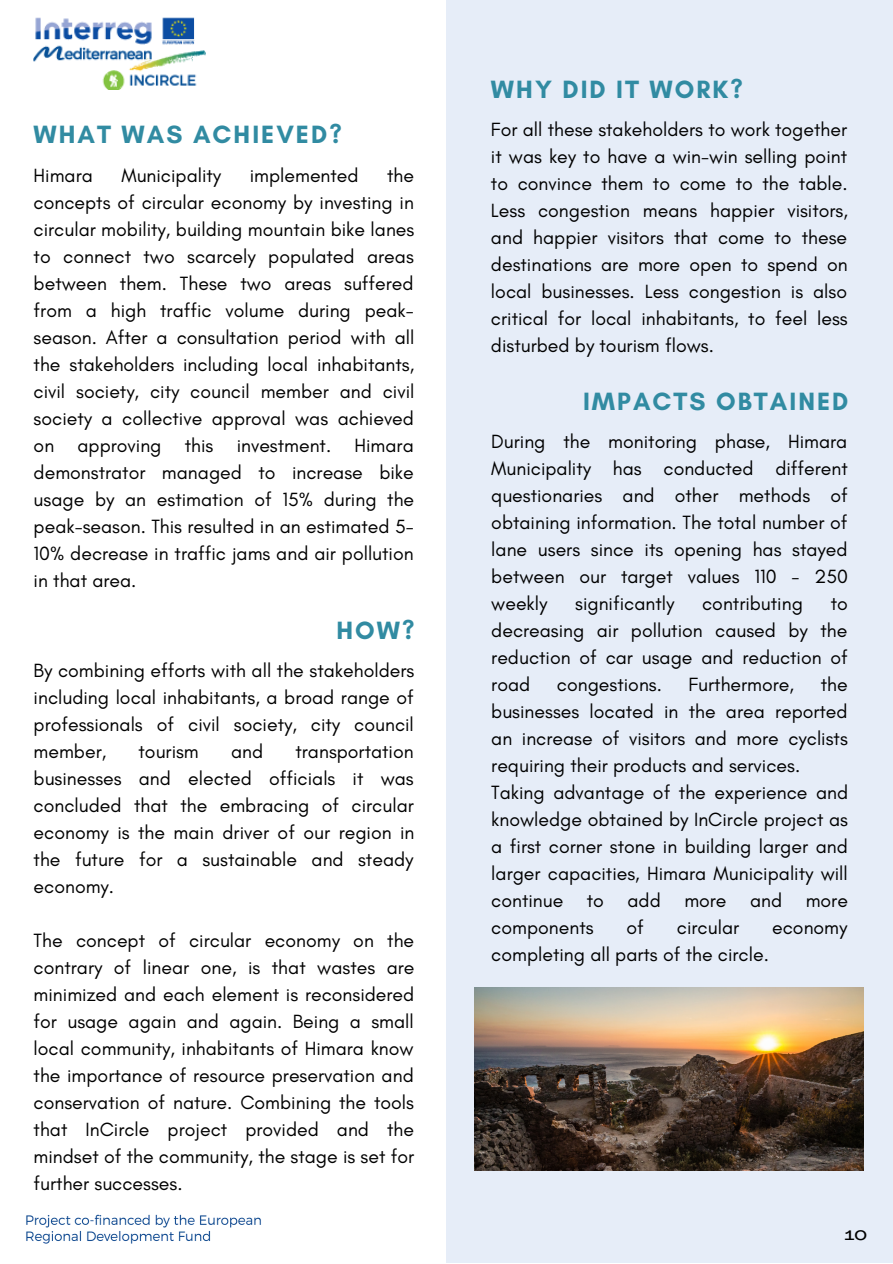
<style>
.page{position:relative;width:893px;height:1264px;background:#fff}
.page>*{position:absolute;margin:0;border:0;box-sizing:border-box;transform-origin:0 0}
.t1{font:700 25.5px "Glacial Indifference";letter-spacing:.08em;color:#318ba2}
.t2{font:19.5px/27px "Glacial Indifference";color:#000;text-align:justify}
.t3{font:500 13.5px "Agrandir Grand";color:#000}
</style>
<div class="page">
<div style="left:446px;top:0;width:446px;height:1262px;background:#e6edf8"></div>
<img style="left:474px;top:987px;width:389px;height:183px">
<img style="left:26px;top:1214px;width:235px;height:30px">
<img style="left:34px;top:17px;width:172px;height:73px">
<h1 class="t1" style="left:34px;top:119px;width:309px">WHAT WAS ACHIEVED?</h1>
<p class="t2" style="left:34px;top:161px;width:61px">Himara</p>
<p class="t2" style="left:121px;top:161px;width:101px">Municipality</p>
<p class="t2" style="left:250px;top:161px;width:110px">implemented</p>
<p class="t2" style="left:34px;top:161px;width:382px;text-indent:353px">the concepts of circular economy by investing in circular mobility, building mountain bike lanes to connect two scarcely populated areas between them. These two areas suffered from a high traffic volume during peak&shy;season. After a consultation period with all the stakeholders including local inhabitants, civil society, city council member and civil society a collective approval was achieved on approving this investment. Himara demonstrator managed to increase bike usage by an estimation of 15% during the peak-season. This resulted in an estimated 5- 10% decrease in traffic jams and air pollution in that area.</p>
<h1 class="t1" style="left:336px;top:614px;width:80px">HOW?</h1>
<p class="t2" style="left:34px;top:657px;width:382px">By combining efforts with all the stakeholders including local inhabitants, a broad range of professionals of civil society, city council member,</p>
<p class="t2" style="left:138px;top:738px;width:62px">tourism</p>
<p class="t2" style="left:231px;top:738px;width:34px">and</p>
<p class="t2" style="left:34px;top:738px;width:382px;text-indent:262px">transportation businesses and elected officials it was concluded that the embracing of circular economy is the main driver of our region in the future for a sustainable and steady economy.</p>
<p class="t2" style="left:34px;top:927px;width:382px">The concept of circular economy on the contrary of linear one, is that wastes are minimized and each element is reconsidered for usage again and again. Being a small local community, inhabitants of Himara know the importance of resource preservation and conservation of nature. Combining the tools that InCircle project provided and the mindset of the community, the stage is set for further successes.</p>
<h1 class="t1" style="left:491px;top:73px;width:253px">WHY DID IT WORK?</h1>
<p class="t2" style="left:491px;top:116px;width:358px">For all these stakeholders to work together it was key to have a win-win selling point to convince them to come to the table.<br>Less congestion means happier visitors, and happier visitors that come to these destinations are more open to spend on local businesses. Less congestion is also critical for local inhabitants, to feel less disturbed by tourism flows.</p>
<h1 class="t1" style="left:583px;top:385px;width:267px">IMPACTS OBTAINED</h1>
<p class="t2" style="left:491px;top:428px;width:358px">During the monitoring phase, Himara Municipality has conducted different questionaries and other methods of obtaining information. The total number of lane users since its opening has stayed between our target values 110 - 250 weekly</p>
<p class="t2" style="left:575px;top:590px;width:101px">significantly</p>
<p class="t2" style="left:702px;top:590px;width:102px">contributing</p>
<p class="t2" style="left:491px;top:590px;width:358px;text-indent:339px">to decreasing air pollution caused by the reduction of car usage and reduction of road</p>
<p class="t2" style="left:491px;top:671px;width:358px;text-align:left;text-indent:329px">the businesses located in the area reported an increase of visitors and more cyclists requiring their products and services.<br>Taking advantage of the experience and knowledge obtained by InCircle project as a first corner stone in building larger and larger capacities, Himara Municipality will continue to add more and more components</p>
<p class="t2" style="left:557px;top:671px;width:106px">congestions.</p>
<p class="t2" style="left:688px;top:671px;width:107px">Furthermore,</p>
<p class="t2" style="left:626px;top:913px;width:19px">of</p>
<p class="t2" style="left:677px;top:913px;width:64px">circular</p>
<p class="t2" style="left:772px;top:913px;width:77px">economy</p>
<p class="t2" style="left:491px;top:940px;width:279px">completing all parts of the circle.</p>
<p class="t3" style="left:844px;top:1229px;width:24px">10</p>
</div>
